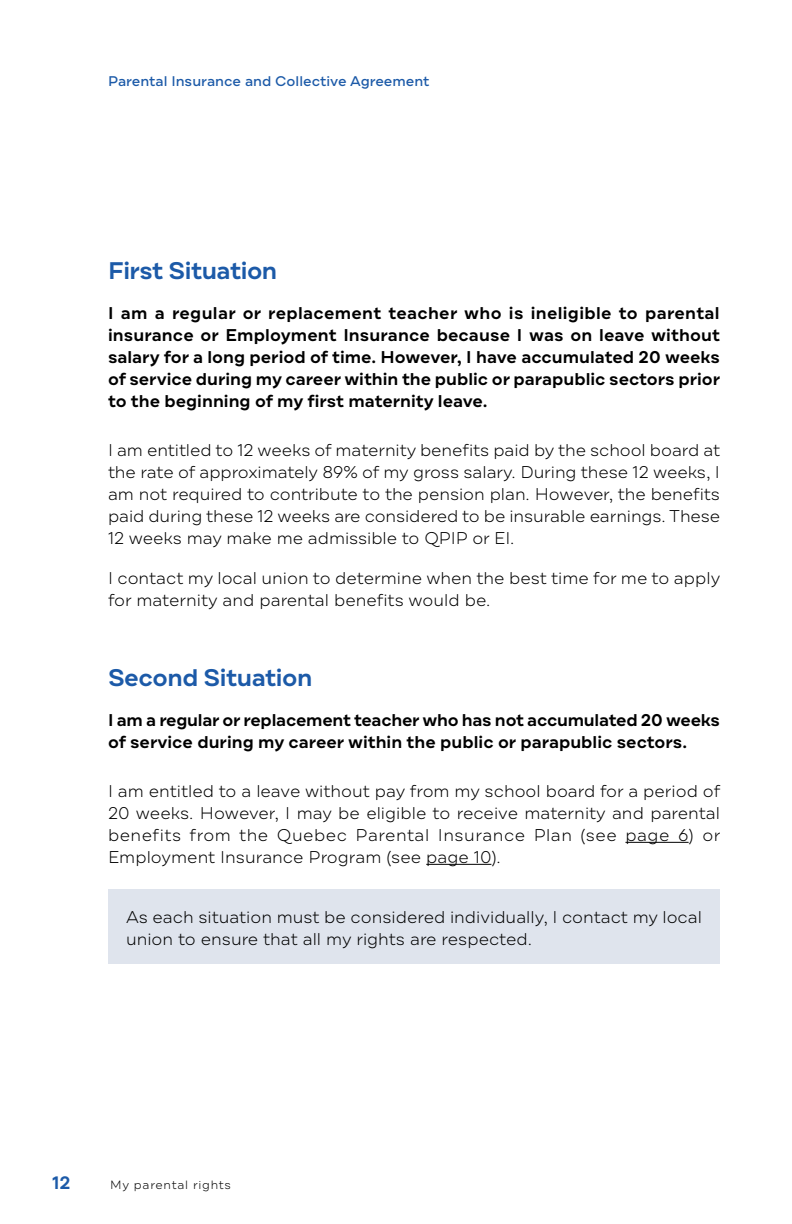
<style>
.page{position:relative;width:792px;height:1224px;background:#fff}
.page>*{position:absolute;margin:0;border:0;box-sizing:border-box;transform-origin:0 0}
.t1{font:600 24px "Draft A";letter-spacing:-.02em;color:#1c5aa8}
.t2{font:600 18px "Draft A";color:#1c5aa8}
.t3{font:300 17px/22px "Draft A";color:#000;text-align:justify}
.t4{font:600 17px/22px "Draft A";color:#000;text-align:justify}
.t5{font:500 14px "Draft A";color:#1c5aa8}
.t6{font:300 12px "Draft A";letter-spacing:.06em;color:#000}
</style>
<div class="page">
<hr style="left:625px;top:842px;width:64px;height:1px;background:#000">
<hr style="left:426px;top:864px;width:65px;height:1px;background:#000">
<div style="left:108px;top:889px;width:612px;height:74px;background:#dfe4ed"></div>
<p class="t5" style="left:108px;top:72px;width:323px">Parental Insurance and Collective Agreement</p>
<h1 class="t1" style="left:108px;top:255px;width:171px">First Situation</h1>
<p class="t4" style="left:108px;top:303px;width:614px">I am a regular or replacement teacher who is ineligible to parental insurance or Employment Insurance because I was on leave without salary for a long period of time. However, I have accumulated 20 weeks of service during my career within the public or parapublic sectors prior to the beginning of my first maternity leave.</p>
<p class="t3" style="left:108px;top:440px;width:614px">I am entitled to 12 weeks of maternity benefits paid by the school board at the rate of approximately 89% of my gross salary. During these 12 weeks, I am not required to contribute to the pension plan. However, the benefits paid during these 12 weeks are considered to be insurable earnings. These 12 weeks may make me admissible to QPIP or EI.</p>
<p class="t3" style="left:108px;top:568px;width:614px">I contact my local union to determine when the best time for me to apply for maternity and parental benefits would be.</p>
<h1 class="t1" style="left:108px;top:662px;width:206px">Second Situation</h1>
<p class="t4" style="left:108px;top:710px;width:614px">I am a regular or replacement teacher who has not accumulated 20 weeks of service during my career within the public or parapublic sectors.</p>
<p class="t3" style="left:108px;top:781px;width:614px">I am entitled to a leave without pay from my school board for a period of 20 weeks. However, I may be eligible to receive maternity and parental benefits from the Quebec Parental Insurance Plan (see page 6) or Employment Insurance Program (see page 10).</p>
<p class="t3" style="left:126px;top:908px;width:578px">As each situation must be considered individually, I contact my local union to ensure that all my rights are respected.</p>
<p class="t2" style="left:52px;top:1171px;width:20px">12</p>
<p class="t6" style="left:110px;top:1177px;width:122px">My parental rights</p>
</div>
